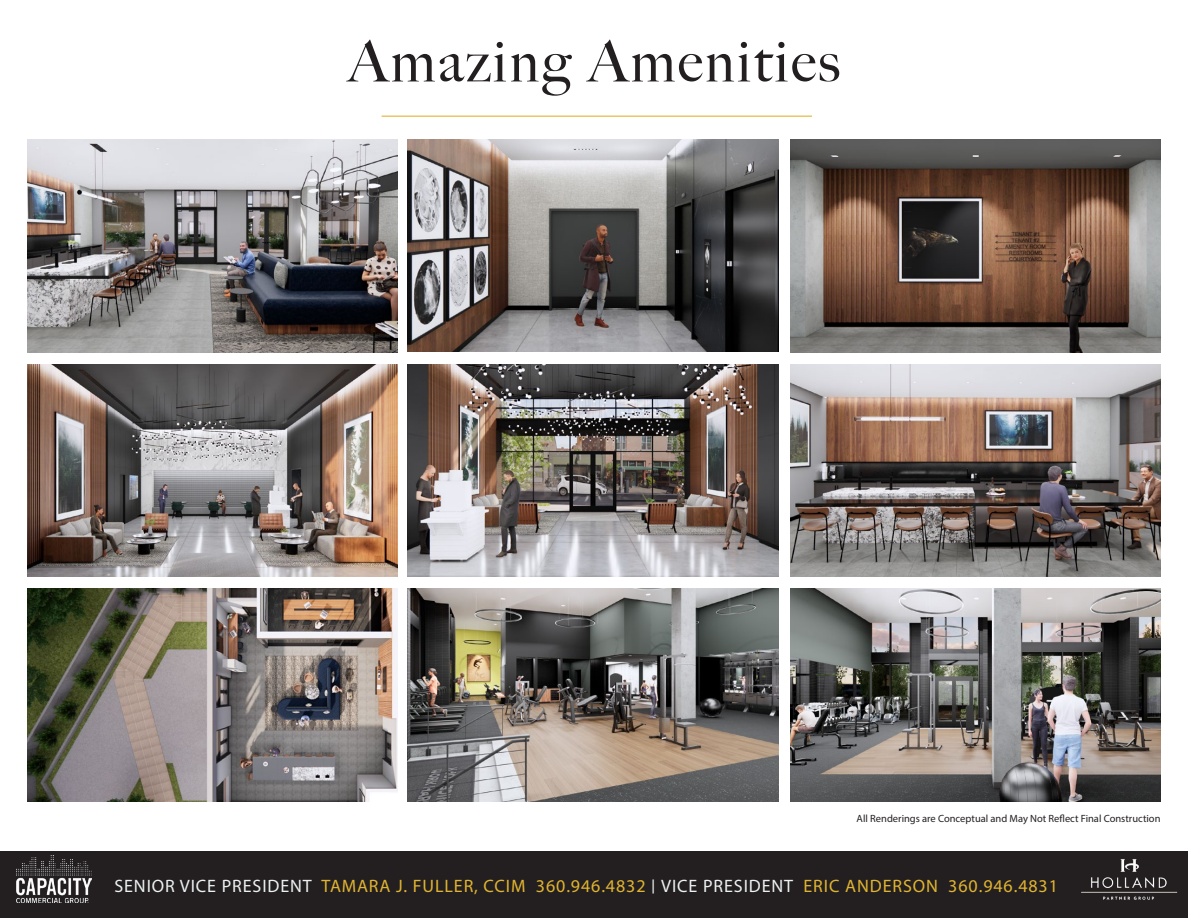
<style>
.page{position:relative;width:1188px;height:918px;background:#fff}
.page>*{position:absolute;margin:0;border:0;box-sizing:border-box;transform-origin:0 0}
.Page_Header_-_Big_Ca{font:500 57px "Big Caslon";letter-spacing:.04em;color:#231f20}
.t1{font:18px "Myriad Pro";letter-spacing:.05em;color:#e0b430}
.Body_Text_13_18{font:10.5px "Myriad Pro";color:#231f20}
.s1{color:#ebf0f1}
.s2{font-size:14.1px;color:#ebf0f1}
</style>
<div class="page">
<hr style="left:382px;top:116px;width:430px;height:1px;background:#e0b430">
<img style="left:27px;top:139px;width:371px;height:213px">
<img style="left:408px;top:139px;width:371px;height:213px">
<img style="left:790px;top:139px;width:371px;height:213px">
<img style="left:27px;top:364px;width:371px;height:213px">
<img style="left:408px;top:364px;width:371px;height:213px">
<img style="left:790px;top:364px;width:371px;height:213px">
<img style="left:27px;top:589px;width:371px;height:212px">
<img style="left:408px;top:589px;width:371px;height:212px">
<img style="left:790px;top:589px;width:371px;height:212px">
<div style="left:0;top:851px;width:1188px;height:67px;background:#231f20"></div>
<img style="left:16px;top:856px;width:76px;height:46px">
<img style="left:1081px;top:859px;width:97px;height:41px">
<p class="Page_Header_-_Big_Ca" style="left:348px;top:15px;width:494px">Amazing Amenities</p>
<p class="Body_Text_13_18" style="left:857px;top:812px;width:305px">All Renderings are Conceptual and May Not Reflect Final Construction</p>
<p class="t1" style="left:114px;top:875px;width:945px"><span class="s1">SENIOR VICE PRESIDENT</span> TAMARA J. FULLER, CCIM 360.946.4832 <span class="s2">|</span> <span class="s1">VICE PRESIDENT</span> ERIC ANDERSON 360.946.4831</p>
</div>
